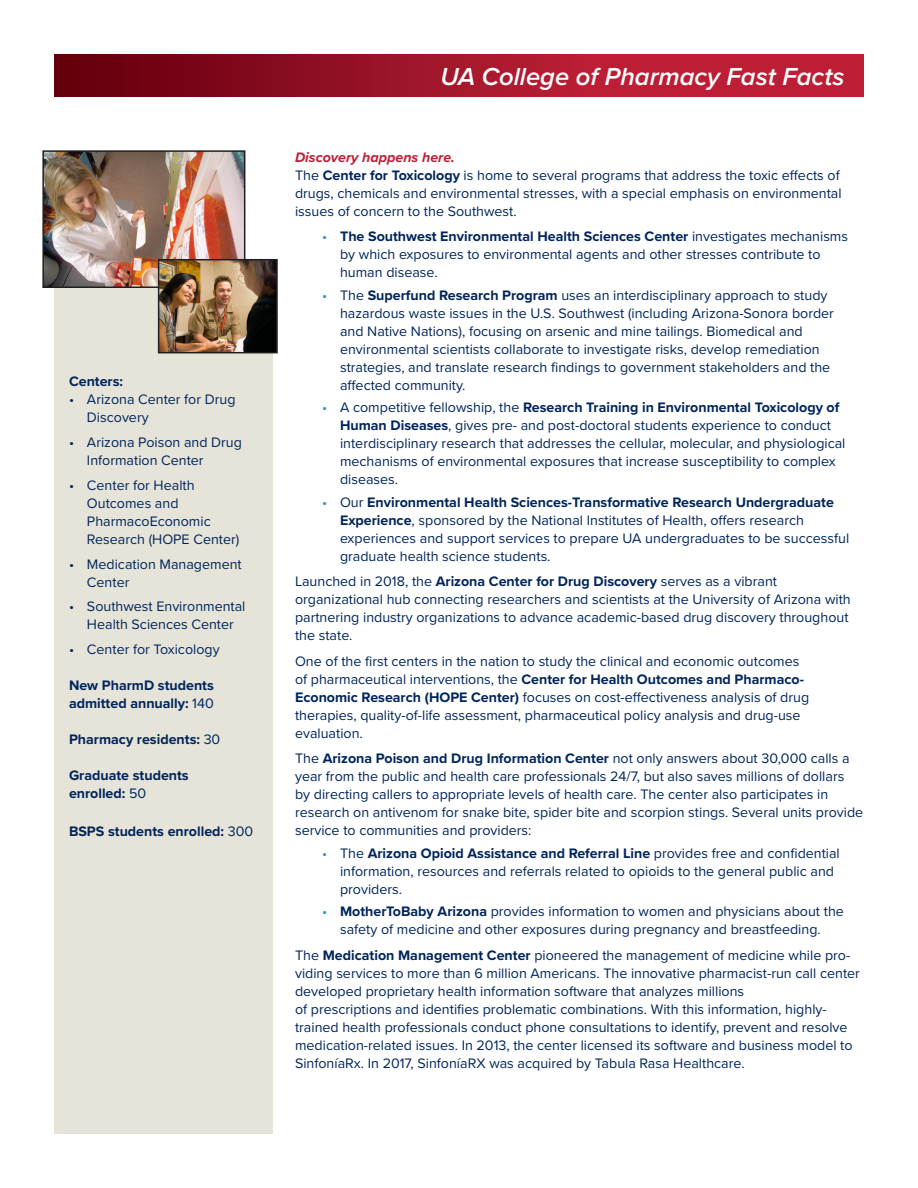
<style>
.page{position:relative;width:918px;height:1188px;background:#fff}
.page>*{position:absolute;margin:0;border:0;box-sizing:border-box;transform-origin:0 0}
.t1{font:italic 600 25.5px "Proxima Nova";color:#fff}
.t2{font:14.25px/18px "Proxima Nova";color:#00255b}
.t3{font:700 14.25px/18px "Proxima Nova";color:#00255b}
.s1{font-weight:400}
.s2{font-weight:700;font-style:italic;color:#be1e35}
.s3{font-weight:700}
.s4{color:#378cbc}
</style>
<div class="page">
<svg style="left:54px;top:54px;width:810px;height:42px;background:#9e1327"></svg>
<div style="left:54px;top:262px;width:219px;height:872px;background:#e6e4d9"></div>
<img style="left:45px;top:153px;width:197px;height:132px">
<div style="left:42px;top:150px;width:203px;height:138px;border:2px solid #231f20"></div>
<img style="left:161px;top:262px;width:114px;height:88px">
<div style="left:158px;top:259px;width:120px;height:94px;border:2px solid #231f20"></div>
<p class="t3" style="left:69px;top:372px;width:56px">Centers:</p>
<p class="t2" style="left:87px;top:390px;width:150px;text-indent:-18px">• Arizona Center for Drug<br>Discovery</p>
<p class="t2" style="left:87px;top:433px;width:156px;text-indent:-18px">• Arizona Poison and Drug<br>Information Center</p>
<p class="t2" style="left:87px;top:475px;width:154px;text-indent:-18px">• Center for Health<br>Outcomes and<br>PharmacoEconomic<br>Research (HOPE Center)</p>
<p class="t2" style="left:87px;top:554px;width:156px;text-indent:-18px">• Medication Management<br>Center</p>
<p class="t2" style="left:69px;top:597px;width:178px;text-align:center">• Southwest Environmental<br>Health Sciences Center</p>
<p class="t2" style="left:69px;top:640px;width:152px">• Center for Toxicology</p>
<p class="t3" style="left:69px;top:676px;width:146px">New PharmD students admitted annually: <span class="s1">140</span></p>
<p class="t3" style="left:69px;top:730px;width:153px">Pharmacy residents: <span class="s1">30</span></p>
<p class="t3" style="left:69px;top:766px;width:121px">Graduate students enrolled: <span class="s1">50</span></p>
<p class="t3" style="left:69px;top:822px;width:186px">BSPS students enrolled: <span class="s1">300</span></p>
<h1 class="t1" style="left:441px;top:57px;width:405px">UA College of Pharmacy Fast Facts</h1>
<p class="t2" style="left:295px;top:147px;width:548px"><span class="s2">Discovery happens here.<br></span>The <span class="s3">Center for Toxicology</span> is home to several programs that address the toxic effects of drugs, chemicals and environmental stresses, with a special emphasis on environmental issues of concern to the Southwest.</p>
<p class="t2" style="left:340px;top:227px;width:510px;text-indent:-18px"><span class="s4">•</span> <span class="s3">The Southwest Environmental Health Sciences Center</span> investigates mechanisms by which exposures to environmental agents and other stresses contribute to human disease.</p>
<p class="t2" style="left:340px;top:285px;width:495px;text-indent:-18px"><span class="s4">•</span> The <span class="s3">Superfund Research Program</span> uses an interdisciplinary approach to study hazardous waste issues in the U.S. Southwest (including Arizona-Sonora border and Native Nations), focusing on arsenic and mine tailings. Biomedical and environmental scientists collaborate to investigate risks, develop remediation strategies, and translate research findings to government stakeholders and the affected community.</p>
<p class="t2" style="left:340px;top:398px;width:507px;text-indent:-18px"><span class="s4">•</span> A competitive fellowship, the <span class="s3">Research Training in Environmental Toxicology of Human Diseases</span>, gives pre- and post-doctoral students experience to conduct interdisciplinary research that addresses the cellular, molecular, and physiological mechanisms of environmental exposures that increase susceptibility to complex diseases.</p>
<p class="t2" style="left:340px;top:492px;width:511px;text-indent:-18px"><span class="s4">•</span> Our <span class="s3">Environmental Health Sciences-Transformative Research Undergraduate Experience</span>, sponsored by the National Institutes of Health, offers research experiences and support services to prepare UA undergraduates to be successful graduate health science students.</p>
<p class="t2" style="left:295px;top:572px;width:557px">Launched in 2018, the <span class="s3">Arizona Center for Drug Discovery</span> serves as a vibrant organizational hub connecting researchers and scientists at the University of Arizona with partnering industry organizations to advance academic-based drug discovery throughout the state.</p>
<p class="t2" style="left:295px;top:651px;width:516px">One of the first centers in the nation to study the clinical and economic outcomes of pharmaceutical interventions, the <span class="s3">Center for Health Outcomes and Pharmaco-Economic Research (HOPE Center)</span> focuses on cost-effectiveness analysis of drug therapies, quality-of-life assessment, pharmaceutical policy analysis and drug-use evaluation.</p>
<p class="t2" style="left:295px;top:749px;width:570px">The <span class="s3">Arizona Poison and Drug Information Center</span> not only answers about 30,000 calls a year from the public and health care professionals 24/7, but also saves millions of dollars<br>by directing callers to appropriate levels of health care. The center also participates in research on antivenom for snake bite, spider bite and scorpion stings. Several units provide service to communities and providers:</p>
<p class="t2" style="left:340px;top:843px;width:501px;text-indent:-18px"><span class="s4">•</span> The <span class="s3">Arizona Opioid Assistance and Referral Line</span> provides free and confidential information, resources and referrals related to opioids to the general public and providers.</p>
<p class="t2" style="left:322px;top:902px;width:523px;text-align:center"><span class="s4">•</span> <span class="s3">MotherToBaby Arizona</span> provides information to women and physicians about the safety of medicine and other exposures during pregnancy and breastfeeding.</p>
<p class="t2" style="left:295px;top:946px;width:566px">The <span class="s3">Medication Management Center</span> pioneered the management of medicine while pro&shy;viding services to more than 6 million Americans. The innovative pharmacist-run call center developed proprietary health information software that analyzes millions<br>of prescriptions and identifies problematic combinations. With this information, highly&shy;trained health professionals conduct phone consultations to identify, prevent and resolve medication-related issues. In 2013, the center licensed its software and business model to SinfoníaRx. In 2017, SinfoníaRX was acquired by Tabula Rasa Healthcare.</p>
</div>
